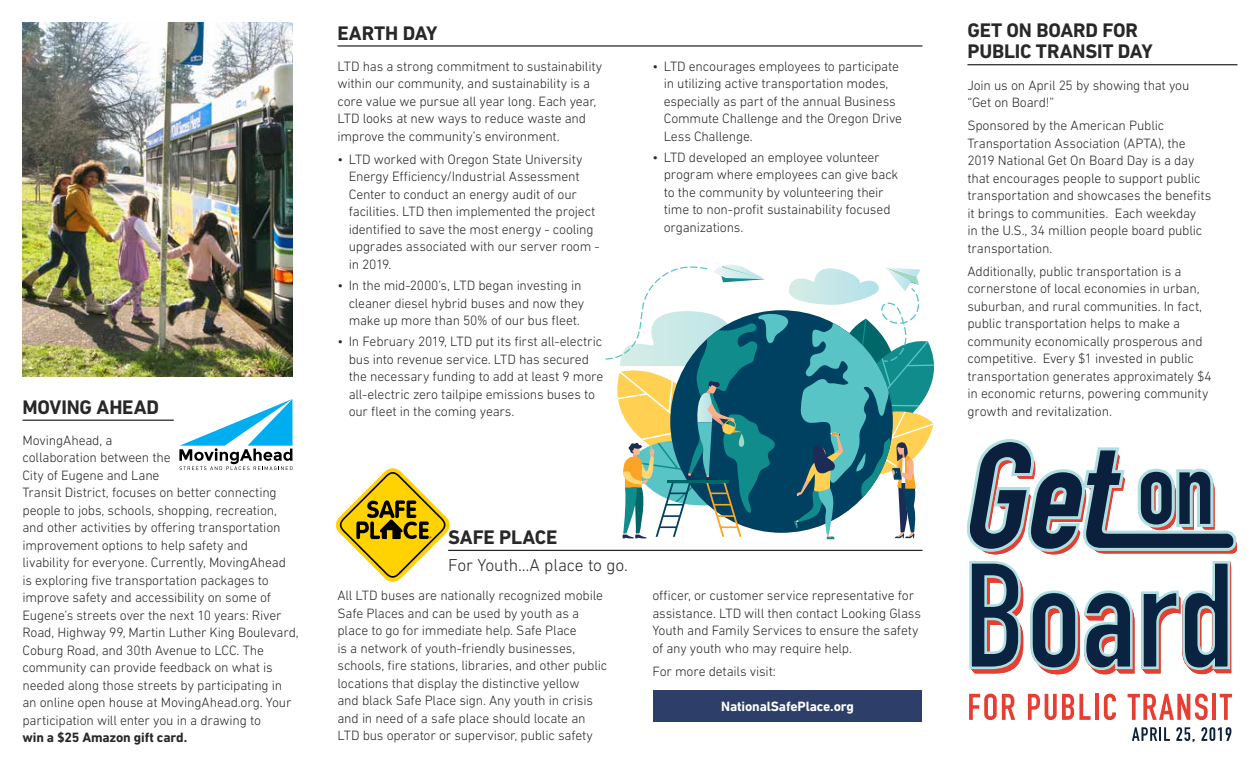
<style>
.page{position:relative;width:1260px;height:765px;background:#fff}
.page>*{position:absolute;margin:0;border:0;box-sizing:border-box;transform-origin:0 0}
.t1{font:700 20px/21.2px "DIN Next LT Pro";letter-spacing:-.01em;color:#292829}
.t2{font:300 17.5px "DIN Next LT Pro";letter-spacing:-.01em;color:#292829}
.t3{font:300 13.75px/17.5px "DIN Next LT Pro";letter-spacing:-.015em;color:#292829}
.t4{font:700 13.75px "DIN Next LT Pro";letter-spacing:-.01em;color:#292829}
.t5{font:700 13.75px "DIN Next LT Pro";letter-spacing:-.01em;color:#fff}
</style>
<div class="page">
<svg style="left:605px;top:264px;width:329px;height:276px"></svg>
<svg style="left:969px;top:694px;width:46px;height:26px"></svg>
<svg style="left:1028px;top:694px;width:63px;height:26px"></svg>
<hr style="left:1095px;top:694px;width:4px;height:26px;background:#e63e30">
<svg style="left:1104px;top:694px;width:12px;height:26px"></svg>
<svg style="left:1128px;top:694px;width:80px;height:26px"></svg>
<hr style="left:1212px;top:694px;width:4px;height:26px;background:#e63e30">
<svg style="left:1220px;top:694px;width:12px;height:26px"></svg>
<svg style="left:1132px;top:727px;width:38px;height:14px"></svg>
<svg style="left:1176px;top:727px;width:19px;height:15px"></svg>
<svg style="left:1201px;top:727px;width:30px;height:14px"></svg>
<svg style="left:968px;top:439px;width:269px;height:235px"></svg>
<svg style="left:336px;top:468px;width:113px;height:114px"></svg>
<svg style="left:179px;top:399px;width:113px;height:71px"></svg>
<hr style="left:338px;top:45px;width:584px;height:2px;background:#292829">
<hr style="left:22px;top:420px;width:152px;height:1px;background:#292829">
<hr style="left:448px;top:550px;width:474px;height:1px;background:#292829">
<div style="left:653px;top:690px;width:269px;height:32px;background:#2d3e68"></div>
<hr style="left:967px;top:64px;width:270px;height:1px;background:#292829">
<img style="left:22px;top:22px;width:270px;height:354px">
<h1 class="t1" style="left:22px;top:396px;width:138px">MOVING AHEAD</h1>
<p class="t3" style="left:22px;top:431px;width:278px">MovingAhead, a<br>collaboration between the<br>City of Eugene and Lane<br>Transit District, focuses on better connecting people to jobs, schools, shopping, recreation, and other activities by offering transportation improvement options to help safety and<br>livability for everyone. Currently, MovingAhead is exploring five transportation packages to improve safety and accessibility on some of Eugene’s streets over the next 10 years: River Road, Highway 99, Martin Luther King Boulevard, Coburg Road, and 30th Avenue to LCC. The community can provide feedback on what is needed along those streets by participating in an online open house at MovingAhead.org. Your participation will enter you in a drawing to</p>
<p class="t4" style="left:22px;top:730px;width:166px">win a $25 Amazon gift card.</p>
<h1 class="t1" style="left:338px;top:22px;width:101px">EARTH DAY</h1>
<p class="t3" style="left:337px;top:57px;width:266px">LTD has a strong commitment to sustainability within our community, and sustainability is a core value we pursue all year long. Each year, LTD looks at new ways to reduce waste and improve the community’s environment.</p>
<p class="t3" style="left:349px;top:150px;width:252px;text-indent:-11px">• LTD worked with Oregon State University Energy Efficiency/Industrial Assessment Center to conduct an energy audit of our facilities. LTD then implemented the project identified to save the most energy - cooling upgrades associated with our server room - in 2019.</p>
<p class="t3" style="left:349px;top:276px;width:237px;text-indent:-11px">• In the mid-2000’s, LTD began investing in cleaner diesel hybrid buses and now they make up more than 50% of our bus fleet.</p>
<p class="t3" style="left:349px;top:333px;width:256px;text-indent:-11px">• In February 2019, LTD put its first all-electric bus into revenue service. LTD has secured the necessary funding to add at least 9 more all-electric zero tailpipe emissions buses to our fleet in the coming years.</p>
<p class="t3" style="left:664px;top:57px;width:240px;text-indent:-11px">• LTD encourages employees to participate in utilizing active transportation modes, especially as part of the annual Business Commute Challenge and the Oregon Drive Less Challenge.</p>
<p class="t3" style="left:664px;top:148px;width:236px;text-indent:-11px">• LTD developed an employee volunteer program where employees can give back to the community by volunteering their time to non-profit sustainability focused organizations.</p>
<h1 class="t1" style="left:448px;top:527px;width:111px">SAFE PLACE</h1>
<p class="t2" style="left:448px;top:555px;width:181px">For Youth...A place to go.</p>
<p class="t3" style="left:337px;top:587px;width:271px">All LTD buses are nationally recognized mobile Safe Places and can be used by youth as a place to go for immediate help. Safe Place<br>is a network of youth-friendly businesses, schools, fire stations, libraries, and other public locations that display the distinctive yellow<br>and black Safe Place sign. Any youth in crisis and in need of a safe place should locate an LTD bus operator or supervisor, public safety</p>
<p class="t3" style="left:652px;top:587px;width:270px">officer, or customer service representative for assistance. LTD will then contact Looking Glass Youth and Family Services to ensure the safety of any youth who may require help.</p>
<p class="t3" style="left:652px;top:662px;width:125px">For more details visit:</p>
<p class="t5" style="left:721px;top:698px;width:134px">NationalSafePlace.org</p>
<h1 class="t1" style="left:967px;top:20px;width:187px">GET ON BOARD FOR<br>PUBLIC TRANSIT DAY</h1>
<p class="t3" style="left:968px;top:76px;width:223px">Join us on April 25 by showing that you “Get on Board!”</p>
<p class="t3" style="left:968px;top:117px;width:245px">Sponsored by the American Public Transportation Association (APTA), the 2019 National Get On Board Day is a day that encourages people to support public transportation and showcases the benefits it brings to communities. Each weekday<br>in the U.S., 34 million people board public transportation.</p>
<p class="t3" style="left:968px;top:262px;width:246px">Additionally, public transportation is a cornerstone of local economies in urban, suburban, and rural communities. In fact, public transportation helps to make a community economically prosperous and competitive. Every $1 invested in public transportation generates approximately $4 in economic returns, powering community growth and revitalization.</p>
</div>
